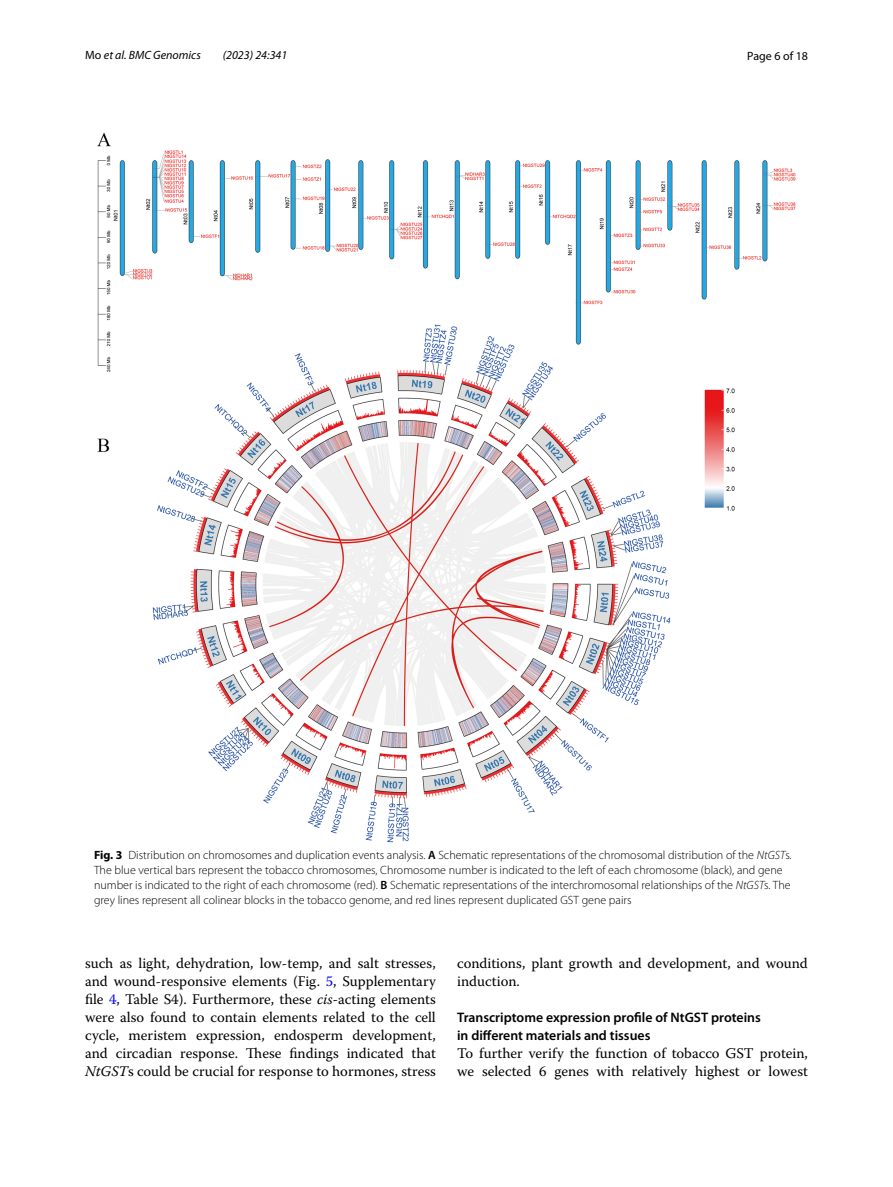
<style>
.page{position:relative;width:893px;height:1187px;background:#fff}
.page>*{position:absolute;margin:0;border:0;box-sizing:border-box;transform-origin:0 0}
.t1{font:14.7px/18px "Warnock Pro";color:#000}
.t2{font:600 13.8px/18px "Myriad Pro";color:#000}
.t3{font:300 12px/15px "Myriad Pro";color:#000}
.t4{font:italic 12px "Myriad Pro";color:#000}
.t5{font:12px "Myriad Pro";color:#000}
.s1{font-style:normal}
.s2{font-weight:700}
.s3{font-weight:600}
.s4{font-style:italic}
.s5{color:#00f}
</style>
<div class="page">
<img style="left:97px;top:133px;width:699px;height:710px">
<p class="t4" style="left:85px;top:48px;width:117px"><span class="s1">Mo</span> et al. BMC Genomics</p>
<p class="t4" style="left:223px;top:48px;width:66px">(2023) 24:341</p>
<p class="t5" style="left:747px;top:48px;width:62px">Page 6 of 18</p>
<p class="t3" style="left:94px;top:847px;width:699px"><span class="s2">Fig. 3</span> Distribution on chromosomes and duplication events analysis. <span class="s3">A</span> Schematic representations of the chromosomal distribution of the <span class="s4">NtGST</span>s<span class="s4">.<br></span>The blue vertical bars represent the tobacco chromosomes, Chromosome number is indicated to the left of each chromosome (black), and gene number is indicated to the right of each chromosome (red). <span class="s3">B</span> Schematic representations of the interchromosomal relationships of the <span class="s4">NtGST</span>s. The grey lines represent all colinear blocks in the tobacco genome, and red lines represent duplicated GST gene pairs</p>
<p class="t1" style="left:85px;top:953px;width:352px;text-align:justify">such as light, dehydration, low-temp, and salt stresses, and wound-responsive elements (Fig. <span class="s5">5</span>, Supplementary file <span class="s5">4</span>, Table S4). Furthermore, these <span class="s4">cis-</span>acting elements were also found to contain elements related to the cell cycle, meristem expression, endosperm development, and circadian response. These findings indicated that <span class="s4">NtGST</span>s could be crucial for response to hormones, stress</p>
<p class="t1" style="left:457px;top:953px;width:352px">conditions, plant growth and development, and wound induction.</p>
<p class="t2" style="left:457px;top:1007px;width:305px">Transcriptome expression profile of NtGST proteins in different materials and tissues</p>
<p class="t1" style="left:457px;top:1043px;width:352px">To further verify the function of tobacco GST protein, we selected 6 genes with relatively highest or lowest</p>
</div>
